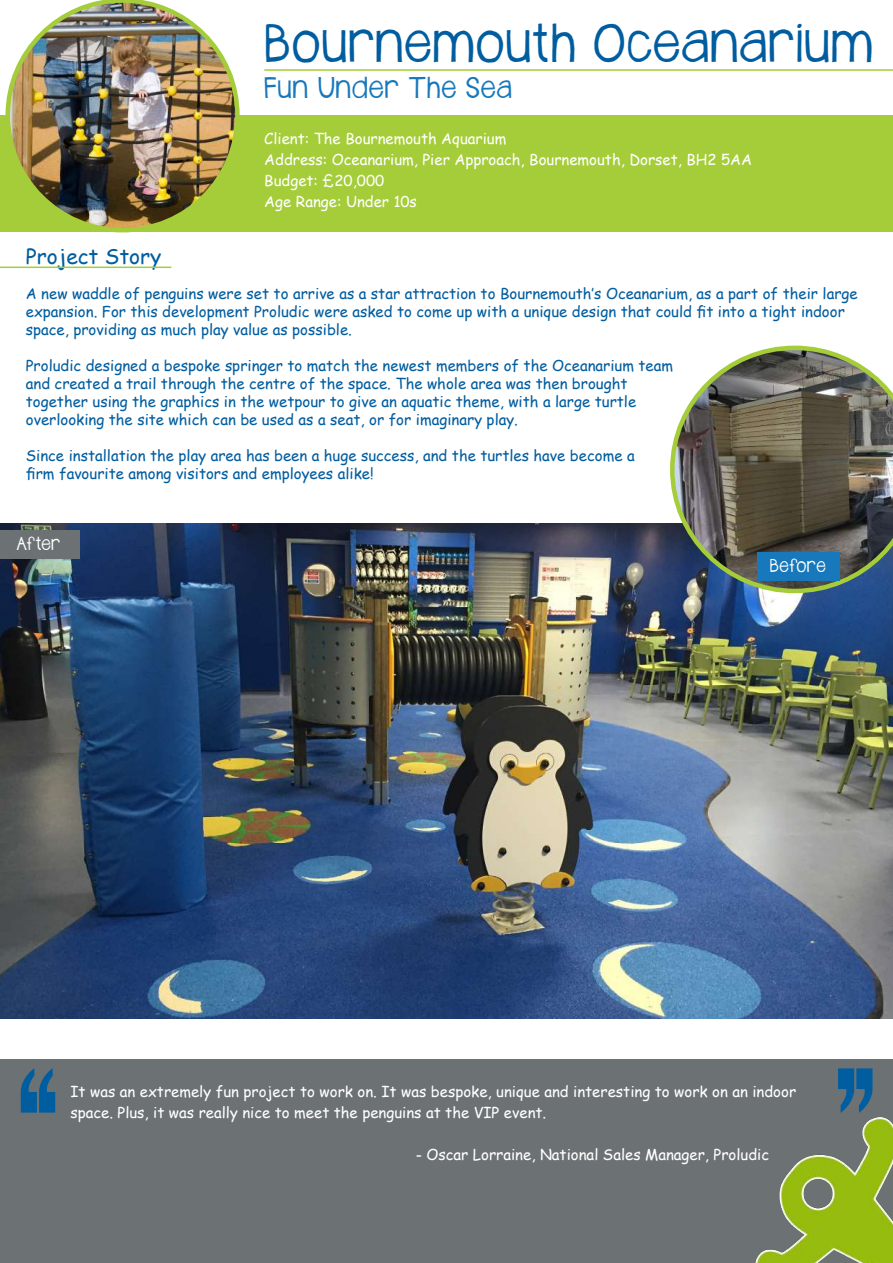
<style>
.page{position:relative;width:893px;height:1263px;background:#fff}
.page>*{position:absolute;margin:0;border:0;box-sizing:border-box;transform-origin:0 0}
.t1{font:43.5px "Janda Safeand Sound Solid";letter-spacing:.02em;color:#005da0}
.t2{font:24px "Janda Safeand Sound Solid";letter-spacing:.03em;color:#1778bc}
.t3{font:21px "Comic Sans MS";color:#005da0}
.t4{font:15px/18px "Comic Sans MS";color:#005da0}
.t5{font:15px/21px "Comic Sans MS";color:#fff}
.t6{font:15px "Janda Safeand Sound Solid";letter-spacing:.02em;color:#fff}
</style>
<div class="page">
<div style="left:0;top:1059px;width:893px;height:204px;background:#6c7173"></div>
<div style="left:0;top:115px;width:893px;height:117px;background:#a5cd39"></div>
<hr style="left:264px;top:69px;width:629px;height:2px;background:#a5cd39">
<img style="left:0;top:523px;width:893px;height:496px">
<img style="left:6px;top:0;width:234px;height:228px">
<img style="left:670px;top:346px;width:223px;height:247px">
<div style="left:757px;top:552px;width:82px;height:29px;background:#1778bc"></div>
<hr style="left:0;top:267px;width:171px;height:1px;background:#a5cd39">
<div style="left:0;top:530px;width:80px;height:29px;background:#6c7173"></div>
<svg style="left:21px;top:1068px;width:34px;height:44px"></svg>
<svg style="left:838px;top:1068px;width:34px;height:45px"></svg>
<img style="left:755px;top:1118px;width:138px;height:145px">
<h1 class="t1" style="left:264px;top:13px;width:610px">Bournemouth Oceanarium</h1>
<h2 class="t2" style="left:264px;top:71px;width:249px">Fun Under The Sea</h2>
<h3 class="t3" style="left:26px;top:241px;width:137px">Project Story</h3>
<p class="t5" style="left:264px;top:128px;width:489px">Client: The Bournemouth Aquarium<br>Address: Oceanarium, Pier Approach, Bournemouth, Dorset, BH2 5AA Budget: £20,000<br>Age Range: Under 10s</p>
<p class="t4" style="left:26px;top:284px;width:833px">A new waddle of penguins were set to arrive as a star attraction to Bournemouth’s Oceanarium, as a part of their large expansion. For this development Proludic were asked to come up with a unique design that could fit into a tight indoor space, providing as much play value as possible.</p>
<p class="t4" style="left:26px;top:356px;width:649px">Proludic designed a bespoke springer to match the newest members of the Oceanarium team and created a trail through the centre of the space. The whole area was then brought together using the graphics in the wetpour to give an aquatic theme, with a large turtle overlooking the site which can be used as a seat, or for imaginary play.</p>
<p class="t4" style="left:26px;top:446px;width:610px">Since installation the play area has been a huge success, and the turtles have become a firm favourite among visitors and employees alike!</p>
<p class="t6" style="left:17px;top:533px;width:45px">After</p>
<p class="t6" style="left:770px;top:555px;width:57px">Before</p>
<p class="t5" style="left:70px;top:1081px;width:727px">It was an extremely fun project to work on. It was bespoke, unique and interesting to work on an indoor space. Plus, it was really nice to meet the penguins at the VIP event.</p>
<p class="t5" style="left:416px;top:1144px;width:355px">- Oscar Lorraine, National Sales Manager, Proludic</p>
</div>
